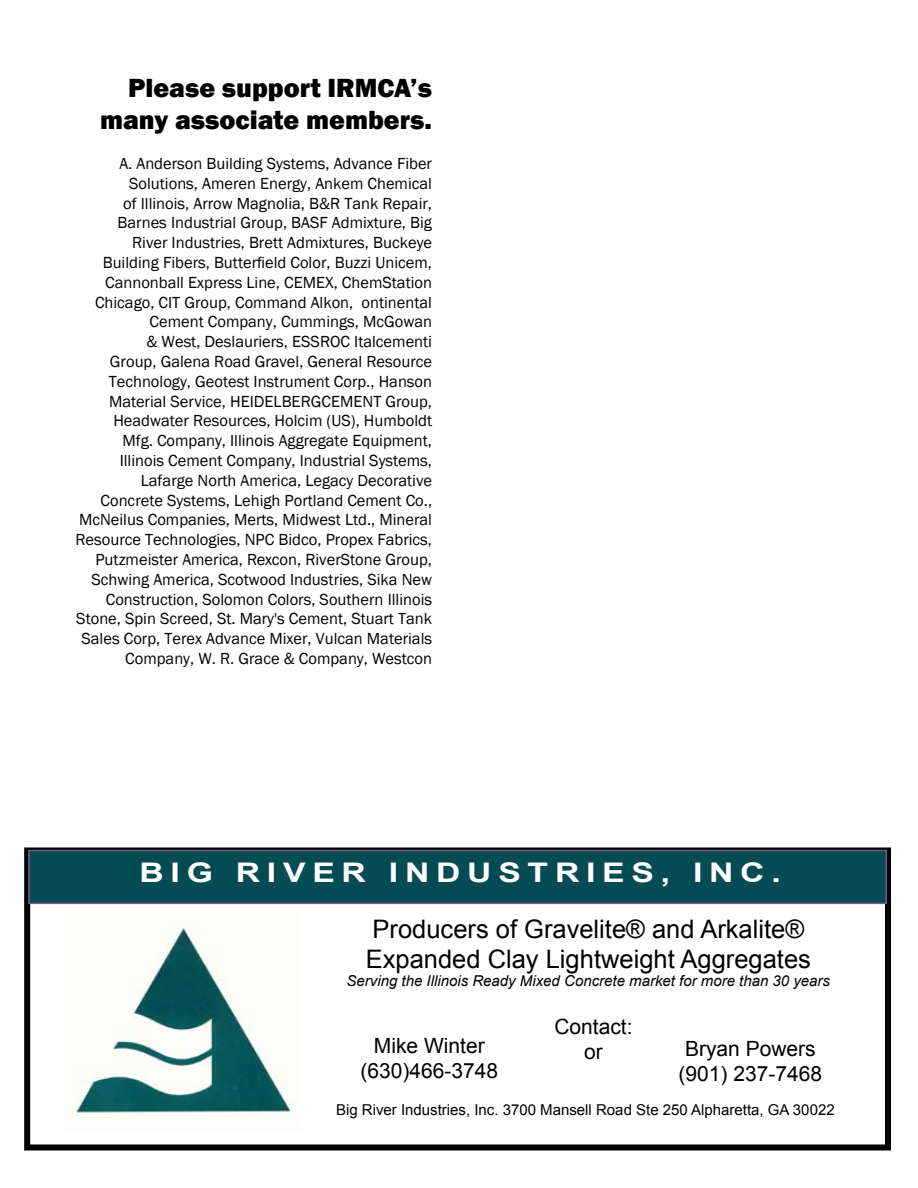
<style>
.page{position:relative;width:918px;height:1188px;background:#fff}
.page>*{position:absolute;margin:0;border:0;box-sizing:border-box;transform-origin:0 0}
.t1{font:800 27px/32.4px "Franklin Gothic";color:#000;text-align:right}
.t2{font:700 27px "Arial";letter-spacing:.2em;color:#fff;scale:1.25 1}
.t3{font:25.5px/30.6px "Arial";color:#000}
.t4{font:21px/25.2px "Arial";color:#000;text-align:center}
.t5{font:16.5px/19.8px "Franklin Gothic";color:#000;text-align:right}
.t6{font:15px "Arial";color:#000}
.t7{font:italic 15px "Arial";color:#000}
</style>
<div class="page">
<img style="left:72px;top:928px;width:230px;height:190px">
<div style="left:24px;top:848px;width:867px;height:302px;border:6px solid #000"></div>
<div style="left:28px;top:850px;width:859px;height:54px;background:#054b53;border:2px solid #775b86"></div>
<h1 class="t1" style="left:100px;top:72px;width:334px">Please support IRMCA’s many associate members.</h1>
<p class="t5" style="left:76px;top:154px;width:358px">A. Anderson Building Systems, Advance Fiber Solutions, Ameren Energy, Ankem Chemical<br>of Illinois, Arrow Magnolia, B&amp;R Tank Repair, Barnes Industrial Group, BASF Admixture, Big<br>River Industries, Brett Admixtures, Buckeye Building Fibers, Butterfield Color, Buzzi Unicem, Cannonball Express Line, CEMEX, ChemStation Chicago, CIT Group, Command Alkon, ontinental Cement Company, Cummings, McGowan<br>&amp; West, Deslauriers, ESSROC Italcementi<br>Group, Galena Road Gravel, General Resource Technology, Geotest Instrument Corp., Hanson Material Service, HEIDELBERGCEMENT Group, Headwater Resources, Holcim (US), Humboldt<br>Mfg. Company, Illinois Aggregate Equipment, Illinois Cement Company, Industrial Systems, Lafarge North America, Legacy Decorative Concrete Systems, Lehigh Portland Cement Co., McNeilus Companies, Merts, Midwest Ltd., Mineral Resource Technologies, NPC Bidco, Propex Fabrics, Putzmeister America, Rexcon, RiverStone Group, Schwing America, Scotwood Industries, Sika New Construction, Solomon Colors, Southern Illinois Stone, Spin Screed, St. Mary's Cement, Stuart Tank Sales Corp, Terex Advance Mixer, Vulcan Materials Company, W. R. Grace &amp; Company, Westcon</p>
<h1 class="t2" style="left:139px;top:854px;width:515px">BIG RIVER INDUSTRIES, INC.</h1>
<h2 class="t3" style="left:366px;top:914px;width:447px">Producers of Gravelite® and Arkalite®<br>Expanded Clay Lightweight Aggregates</h2>
<p class="t7" style="left:347px;top:972px;width:485px">Serving the Illinois Ready Mixed Concrete market for more than 30 years</p>
<p class="t4" style="left:554px;top:1014px;width:80px">Contact: or</p>
<p class="t4" style="left:360px;top:1033px;width:139px">Mike Winter (630)466-3748</p>
<p class="t4" style="left:679px;top:1036px;width:145px">Bryan Powers (901) 237-7468</p>
<p class="t6" style="left:336px;top:1100px;width:500px">Big River Industries, Inc. 3700 Mansell Road Ste 250 Alpharetta, GA 30022</p>
</div>
